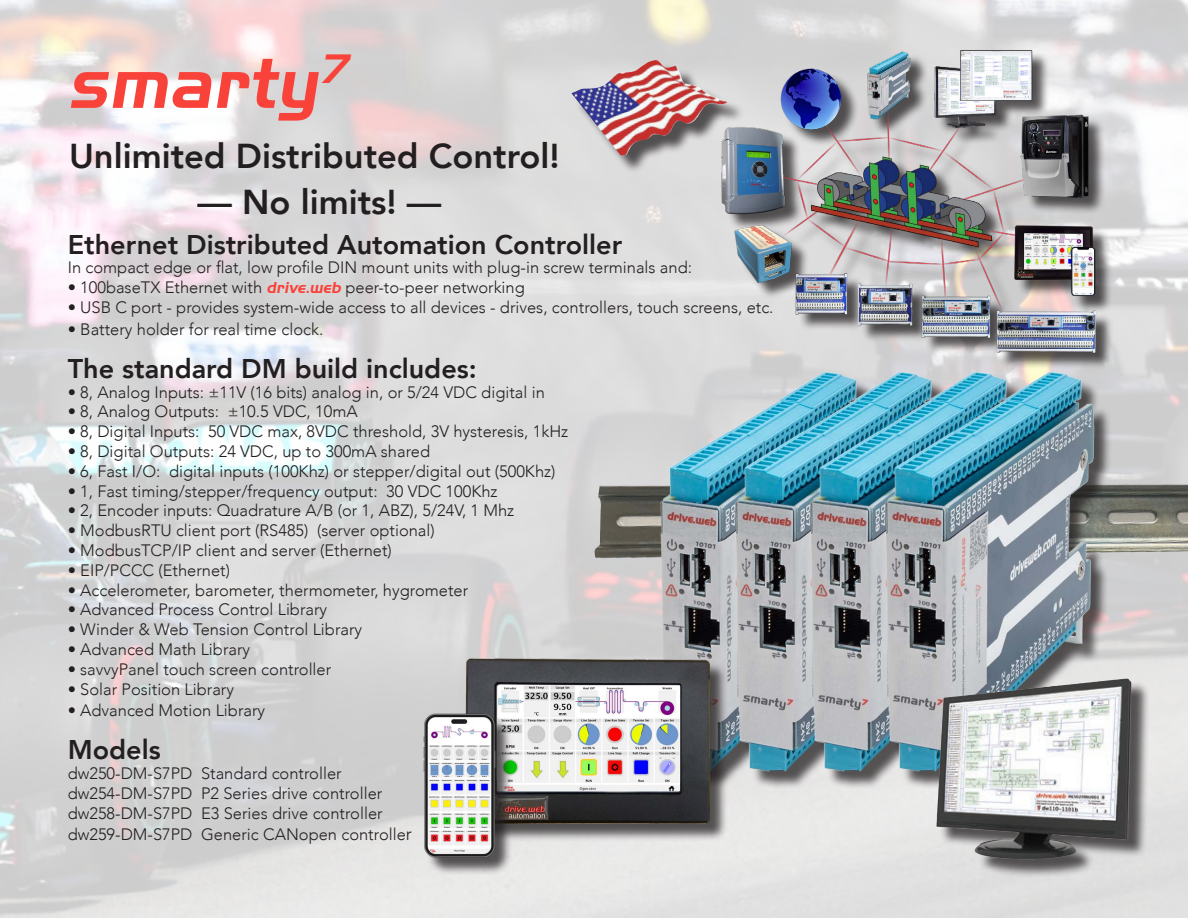
<style>
.page{position:relative;width:1188px;height:918px;background:#fff}
.page>*{position:absolute;margin:0;border:0;box-sizing:border-box;transform-origin:0 0}
.t1{font:italic 700 73.5px "Handel Sans EFCEOP";color:#f9423a}
.t2{font:800 34.5px "Avenir";color:#231f20}
.t3{font:800 27px "Avenir";color:#231f20}
.t4{font:300 16.5px/19.8px "Avenir";color:#231f20}
.s1{font-family:"Handel Sans EFCEOP";font-weight:700;font-style:italic;color:#f9423a}
.s2{font-size:18px}
</style>
<div class="page">
<img style="left:0;top:0;width:1188px;height:918px">
<img style="left:593px;top:483px;width:595px;height:75px">
<img style="left:658px;top:369px;width:75px;height:406px">
<img style="left:733px;top:371px;width:75px;height:404px">
<img style="left:808px;top:371px;width:75px;height:404px">
<img style="left:883px;top:371px;width:231px;height:404px">
<div style="left:724px;top:52px;width:390px;height:319px;background:#231f20;opacity:.75"></div>
<img style="left:721px;top:36px;width:376px;height:317px">
<div style="left:467px;top:661px;width:261px;height:181px;background:#231f20;opacity:.75"></div>
<img style="left:465px;top:658px;width:245px;height:165px">
<div style="left:426px;top:716px;width:87px;height:159px;background:#231f20;opacity:.75"></div>
<img style="left:423px;top:713px;width:72px;height:144px">
<div style="left:939px;top:681px;width:211px;height:197px;background:#231f20;opacity:.75"></div>
<img style="left:936px;top:679px;width:189px;height:172px">
<div style="left:575px;top:63px;width:171px;height:111px;background:#231f20;opacity:.75"></div>
<img style="left:571px;top:60px;width:157px;height:96px">
<h1 class="t1" style="left:68px;top:40px;width:283px">smarty<sup>7</sup></h1>
<h2 class="t2" style="left:69px;top:129px;width:492px">Unlimited Distributed Control!</h2>
<h2 class="t2" style="left:197px;top:175px;width:246px">— No limits! —</h2>
<h3 class="t3" style="left:68px;top:223px;width:556px">Ethernet Distributed Automation Controller</h3>
<p class="t4" style="left:68px;top:258px;width:626px">In compact edge or flat, low profile DIN mount units with plug-in screw terminals and:</p>
<p class="t4" style="left:68px;top:278px;width:459px">• 100baseTX Ethernet with <span class="s1">drive.web</span> peer-to-peer networking</p>
<p class="t4" style="left:68px;top:297px;width:707px">• USB C port - provides system-wide access to all devices - drives, controllers, touch screens, etc.</p>
<p class="t4" style="left:68px;top:319px;width:257px">• Battery holder for real time clock.</p>
<h3 class="t3" style="left:68px;top:347px;width:411px">The standard DM build includes:</h3>
<p class="t4" style="left:68px;top:382px;width:479px">• 8, Analog Inputs: ±11V (16 bits) analog in, or 5/24 VDC digital in</p>
<p class="t4" style="left:68px;top:402px;width:291px">• 8, Analog Outputs: ±10.5 VDC, 10mA</p>
<p class="t4" style="left:68px;top:422px;width:502px">• 8, Digital Inputs: 50 VDC max, 8VDC threshold, 3V hysteresis, 1kHz</p>
<p class="t4" style="left:68px;top:441px;width:364px">• 8, Digital Outputs: 24 VDC, up to 300mA shared</p>
<p class="t4" style="left:68px;top:461px;width:489px">• 6, Fast I/O: digital inputs (100Khz) or stepper/digital out (500Khz)</p>
<p class="t4" style="left:68px;top:481px;width:431px">• 1, Fast timing/stepper/frequency output: 30 VDC 100Khz</p>
<p class="t4" style="left:68px;top:501px;width:448px">• 2, Encoder inputs: Quadrature A/B (or 1, ABZ), 5/24V, 1 Mhz</p>
<p class="t4" style="left:68px;top:521px;width:369px">• ModbusRTU client port (RS485) (server optional)</p>
<p class="t4" style="left:68px;top:540px;width:326px">• ModbusTCP/IP client and server (Ethernet)</p>
<p class="t4" style="left:68px;top:560px;width:164px">• EIP/PCCC (Ethernet)</p>
<p class="t4" style="left:68px;top:580px;width:402px">• Accelerometer, barometer, thermometer, hygrometer</p>
<p class="t4" style="left:68px;top:600px;width:261px">• Advanced Process Control Library</p>
<p class="t4" style="left:68px;top:620px;width:296px">• Winder &amp; Web Tension Control Library</p>
<p class="t4" style="left:68px;top:639px;width:184px">• Advanced Math Library</p>
<p class="t4" style="left:68px;top:659px;width:265px">• savvyPanel touch screen controller</p>
<p class="t4" style="left:68px;top:679px;width:168px">• Solar Position Library</p>
<p class="t4" style="left:68px;top:701px;width:199px">• Advanced Motion Library</p>
<h3 class="t3" style="left:68px;top:729px;width:94px">Models</h3>
<p class="t4" style="left:68px;top:764px;width:316px">dw250-DM-S7PD Standard controller dw254-DM-S7PD P2 Series drive controller dw258-DM-S7PD E3 Series drive controller</p>
<p class="t4" style="left:68px;top:825px;width:346px">dw259-DM-S7PD Generic CANopen controlle<span class="s2">r</span></p>
</div>
